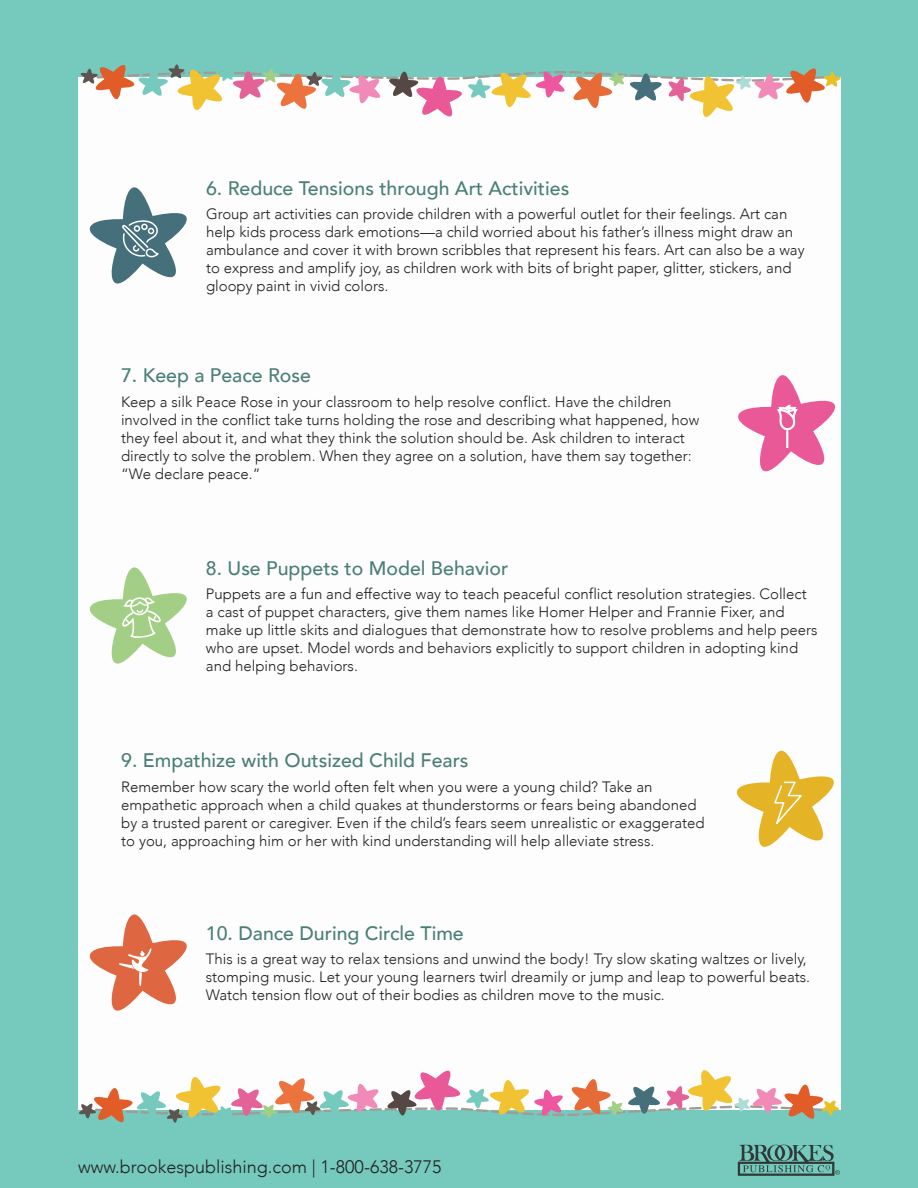
<style>
.page{position:relative;width:918px;height:1188px;background:#75c9bd}
.page>*{position:absolute;margin:0;border:0;box-sizing:border-box;transform-origin:0 0}
.t1{font:500 19.5px "Avenir";color:#4a7f75}
.t2{font:300 18px "Avenir";color:#231f20}
.t3{font:300 15px/18px "Avenir";color:#231f20}
</style>
<div class="page">
<div style="left:78px;top:78px;width:762px;height:1032px;background:#fdfdfd"></div>
<svg style="left:80px;top:64px;width:761px;height:55px"></svg>
<svg style="left:79px;top:1070px;width:760px;height:53px"></svg>
<div style="left:738px;top:1162px;width:96px;height:14px;border:2px solid #231f20"></div>
<svg style="left:739px;top:1145px;width:101px;height:30px"></svg>
<svg style="left:89px;top:187px;width:98px;height:97px"></svg>
<svg style="left:738px;top:375px;width:97px;height:97px"></svg>
<svg style="left:89px;top:567px;width:98px;height:97px"></svg>
<svg style="left:89px;top:914px;width:98px;height:97px"></svg>
<svg style="left:736px;top:750px;width:98px;height:97px"></svg>
<h1 class="t1" style="left:206px;top:171px;width:365px">6. Reduce Tensions through Art Activities</h1>
<p class="t3" style="left:206px;top:205px;width:600px">Group art activities can provide children with a powerful outlet for their feelings. Art can help kids process dark emotions—a child worried about his father’s illness might draw an ambulance and cover it with brown scribbles that represent his fears. Art can also be a way to express and amplify joy, as children work with bits of bright paper, glitter, stickers, and gloopy paint in vivid colors.</p>
<h1 class="t1" style="left:121px;top:359px;width:192px">7. Keep a Peace Rose</h1>
<p class="t3" style="left:121px;top:393px;width:580px">Keep a silk Peace Rose in your classroom to help resolve conflict. Have the children involved in the conflict take turns holding the rose and describing what happened, how they feel about it, and what they think the solution should be. Ask children to interact directly to solve the problem. When they agree on a solution, have them say together: “We declare peace.”</p>
<h1 class="t1" style="left:206px;top:551px;width:304px">8. Use Puppets to Model Behavior</h1>
<p class="t3" style="left:206px;top:585px;width:613px">Puppets are a fun and effective way to teach peaceful conflict resolution strategies. Collect a cast of puppet characters, give them names like Homer Helper and Frannie Fixer, and make up little skits and dialogues that demonstrate how to resolve problems and help peers who are upset. Model words and behaviors explicitly to support children in adopting kind and helping behaviors.</p>
<h1 class="t1" style="left:121px;top:743px;width:349px">9. Empathize with Outsized Child Fears</h1>
<p class="t3" style="left:121px;top:778px;width:585px">Remember how scary the world often felt when you were a young child? Take an empathetic approach when a child quakes at thunderstorms or fears being abandoned by a trusted parent or caregiver. Even if the child’s fears seem unrealistic or exaggerated to you, approaching him or her with kind understanding will help alleviate stress.</p>
<h1 class="t1" style="left:206px;top:916px;width:259px">10. Dance During Circle Time</h1>
<p class="t3" style="left:206px;top:950px;width:606px">This is a great way to relax tensions and unwind the body! Try slow skating waltzes or lively, stomping music. Let your young learners twirl dreamily or jump and leap to powerful beats.<br>Watch tension flow out of their bodies as children move to the music.</p>
<p class="t2" style="left:78px;top:1156px;width:365px">www.brookespublishing.com | 1-800-638-3775</p>
</div>
